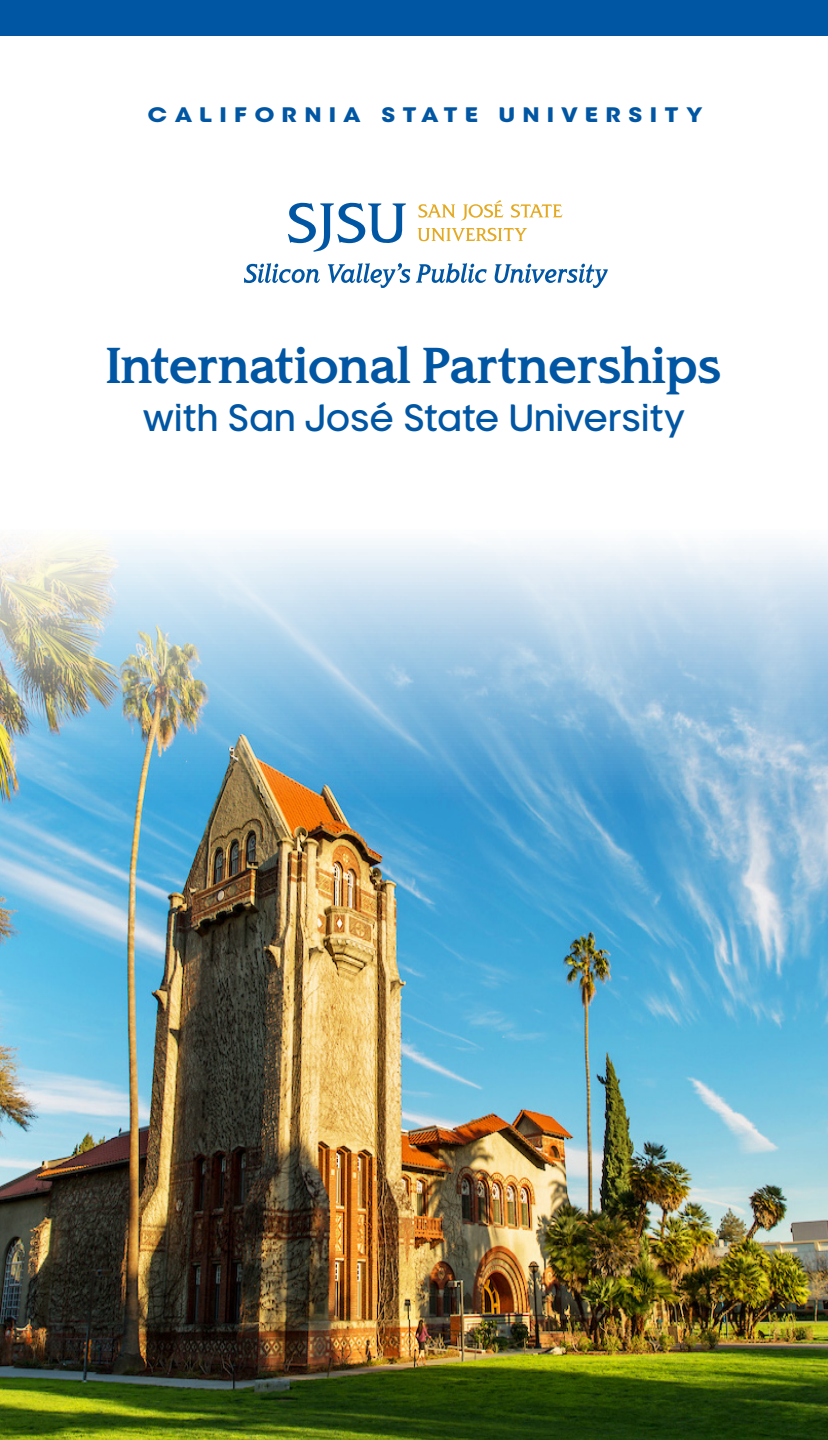
<style>
.page{position:relative;width:828px;height:1440px;background:#fff}
.page>*{position:absolute;margin:0;border:0;box-sizing:border-box;transform-origin:0 0}
.t1{font:700 48px "SJSU Spartan";color:#0156a3}
.t2{font:300 36px "SJSU Pride D";letter-spacing:-.005em;color:#0156a3}
.t3{font:700 20px "SJSU Pride D";letter-spacing:.33em;color:#0156a3;scale:1.17 1}
</style>
<div class="page">
<img style="left:1px;top:538px;width:827px;height:902px">
<div style="left:0;top:0;width:828px;height:36px;background:#0156a3"></div>
<svg style="left:244px;top:263px;width:364px;height:25px"></svg>
<svg style="left:288px;top:202px;width:118px;height:50px"></svg>
<svg style="left:510px;top:204px;width:52px;height:14px"></svg>
<svg style="left:418px;top:204px;width:37px;height:14px"></svg>
<svg style="left:417px;top:228px;width:110px;height:14px"></svg>
<svg style="left:461px;top:200px;width:42px;height:20px"></svg>
<p class="t3" style="left:148px;top:102px;width:475px">CALIFORNIA STATE UNIVERSITY</p>
<p class="t1" style="left:106px;top:334px;width:616px">International Partnerships</p>
<p class="t2" style="left:143px;top:396px;width:544px">with San José State University</p>
</div>
